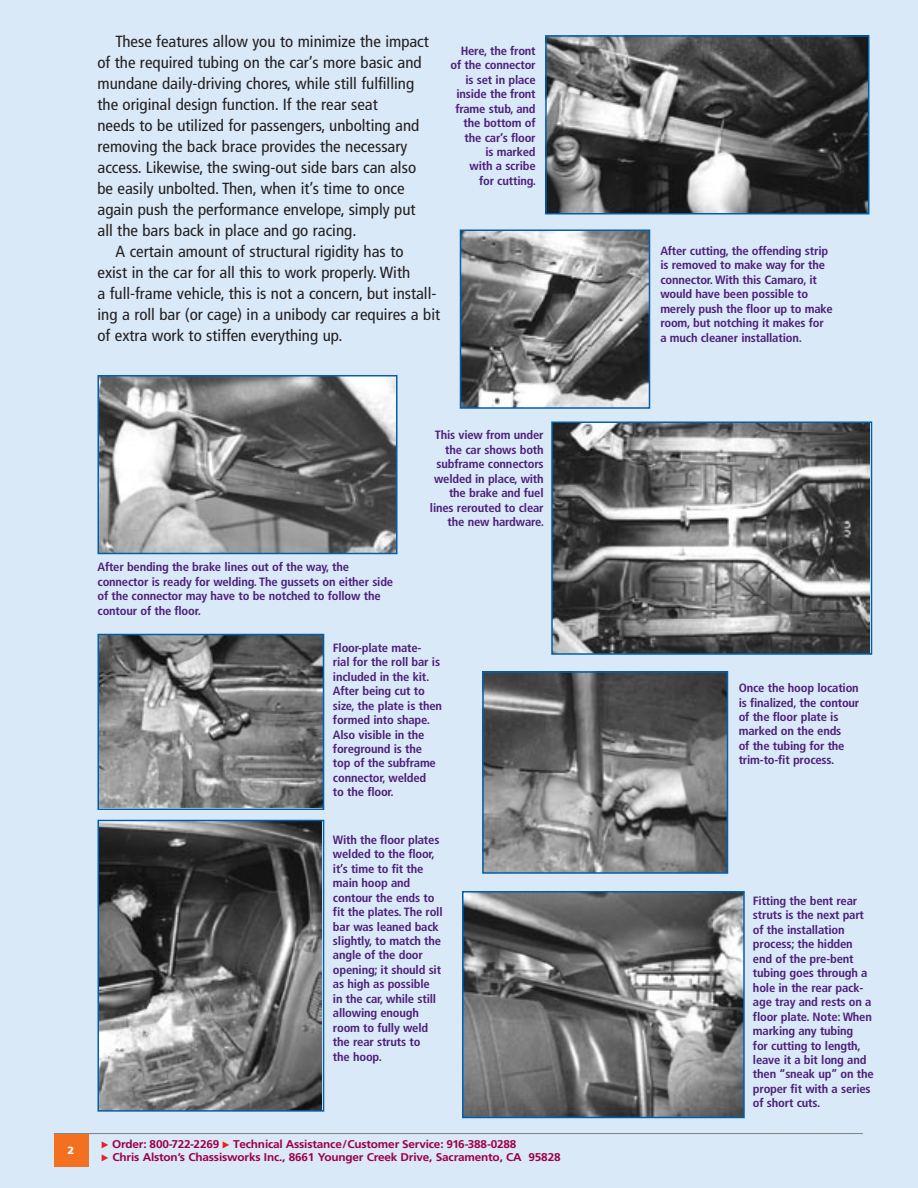
<style>
.page{position:relative;width:918px;height:1188px;background:#d9e9f7}
.page>*{position:absolute;margin:0;border:0;box-sizing:border-box;transform-origin:0 0}
.HowToPara{font:condensed 16.2px/21px "Frutiger LT Std";color:#231f20;scale:1.05 1}
.HowToCaption5{font:700 condensed 12px/14.4px "Frutiger LT Std";letter-spacing:-.015em;color:#4d207a;scale:1.05 1}
.HowToCaption5Right{font:700 condensed 12px/14.4px "Frutiger LT Std";letter-spacing:-.015em;color:#4d207a;text-align:right;scale:1.05 1}
.t1{font:700 11.25px/13.5px "Frutiger LT Std";letter-spacing:-.015em;color:#9e0044;scale:1.05 1}
.t2{font:900 10.5px "Frutiger LT Std";color:#fff;scale:1.05 1}
</style>
<div class="page">
<hr style="left:54px;top:1133px;width:809px;height:1px;background:#808285">
<div style="left:54px;top:1134px;width:34px;height:32px;background:#f37021"></div>
<img style="left:548px;top:38px;width:318px;height:173px">
<div style="left:545px;top:35px;width:324px;height:179px;border:2px solid #0060af"></div>
<img style="left:101px;top:378px;width:293px;height:173px">
<div style="left:98px;top:375px;width:299px;height:179px;border:2px solid #0060af"></div>
<img style="left:554px;top:424px;width:315px;height:228px">
<div style="left:551px;top:421px;width:321px;height:234px;border:2px solid #0060af"></div>
<img style="left:465px;top:894px;width:277px;height:221px">
<div style="left:462px;top:891px;width:283px;height:227px;border:2px solid #0060af"></div>
<img style="left:101px;top:637px;width:220px;height:170px">
<div style="left:98px;top:634px;width:226px;height:176px;border:2px solid #0060af"></div>
<img style="left:101px;top:823px;width:220px;height:286px">
<div style="left:98px;top:820px;width:226px;height:292px;border:2px solid #0060af"></div>
<img style="left:485px;top:674px;width:240px;height:197px">
<div style="left:482px;top:671px;width:246px;height:203px;border:2px solid #0060af"></div>
<img style="left:463px;top:232px;width:184px;height:174px">
<div style="left:460px;top:229px;width:190px;height:180px;border:2px solid #0060af"></div>
<p class="HowToPara" style="left:97px;top:31px;width:317px;text-indent:18px">These features allow you to minimize the impact of the required tubing on the car’s more basic and mundane daily-driving chores, while still fulfilling the original design function. If the rear seat<br>needs to be utilized for passengers, unbolting and removing the back brace provides the necessary access. Likewise, the swing-out side bars can also be easily unbolted. Then, when it’s time to once again push the performance envelope, simply put all the bars back in place and go racing.</p>
<p class="HowToPara" style="left:97px;top:241px;width:328px;text-indent:18px">A certain amount of structural rigidity has to<br>exist in the car for all this to work properly. With<br>a full-frame vehicle, this is not a concern, but install&shy;ing a roll bar (or cage) in a unibody car requires a bit of extra work to stiffen everything up.</p>
<p class="HowToCaption5Right" style="left:451px;top:43px;width:83px">Here, the front of the connector is set in place inside the front frame stub, and the bottom of the car’s floor<br>is marked<br>with a scribe<br>for cutting.</p>
<p class="HowToCaption5" style="left:97px;top:560px;width:283px">After bending the brake lines out of the way, the connector is ready for welding. The gussets on either side of the connector may have to be notched to follow the contour of the floor.</p>
<p class="HowToCaption5Right" style="left:430px;top:428px;width:110px">This view from under the car shows both subframe connectors welded in place, with the brake and fuel lines rerouted to clear the new hardware.</p>
<p class="HowToCaption5" style="left:333px;top:640px;width:105px">Floor-plate mate-<br>rial for the roll bar is included in the kit.<br>After being cut to size, the plate is then formed into shape.<br>Also visible in the foreground is the top of the subframe connector, welded<br>to the floor.</p>
<p class="HowToCaption5" style="left:333px;top:832px;width:106px">With the floor plates welded to the floor, it’s time to fit the main hoop and contour the ends to fit the plates. The roll bar was leaned back slightly, to match the angle of the door opening; it should sit as high as possible<br>in the car, while still allowing enough room to fully weld the rear struts to<br>the hoop.</p>
<p class="t2" style="left:68px;top:1144px;width:8px">2</p>
<p class="t1" style="left:112px;top:1137px;width:429px">Order: 800-722-2269 Technical Assistance/Customer Service: 916-388-0288<br>Chris Alston’s Chassisworks Inc., 8661 Younger Creek Drive, Sacramento, CA 95828</p>
<p class="HowToCaption5" style="left:660px;top:243px;width:166px">After cutting, the offending strip is removed to make way for the connector. With this Camaro, it would have been possible to merely push the floor up to make room, but notching it makes for a much cleaner installation.</p>
<p class="HowToCaption5" style="left:739px;top:681px;width:116px">Once the hoop location is finalized, the contour of the floor plate is marked on the ends<br>of the tubing for the trim-to-fit process.</p>
<p class="HowToCaption5" style="left:753px;top:894px;width:117px">Fitting the bent rear struts is the next part of the installation process; the hidden end of the pre-bent tubing goes through a hole in the rear pack&shy;age tray and rests on a floor plate. Note: When marking any tubing<br>for cutting to length, leave it a bit long and then “sneak up” on the proper fit with a series of short cuts.</p>
</div>
